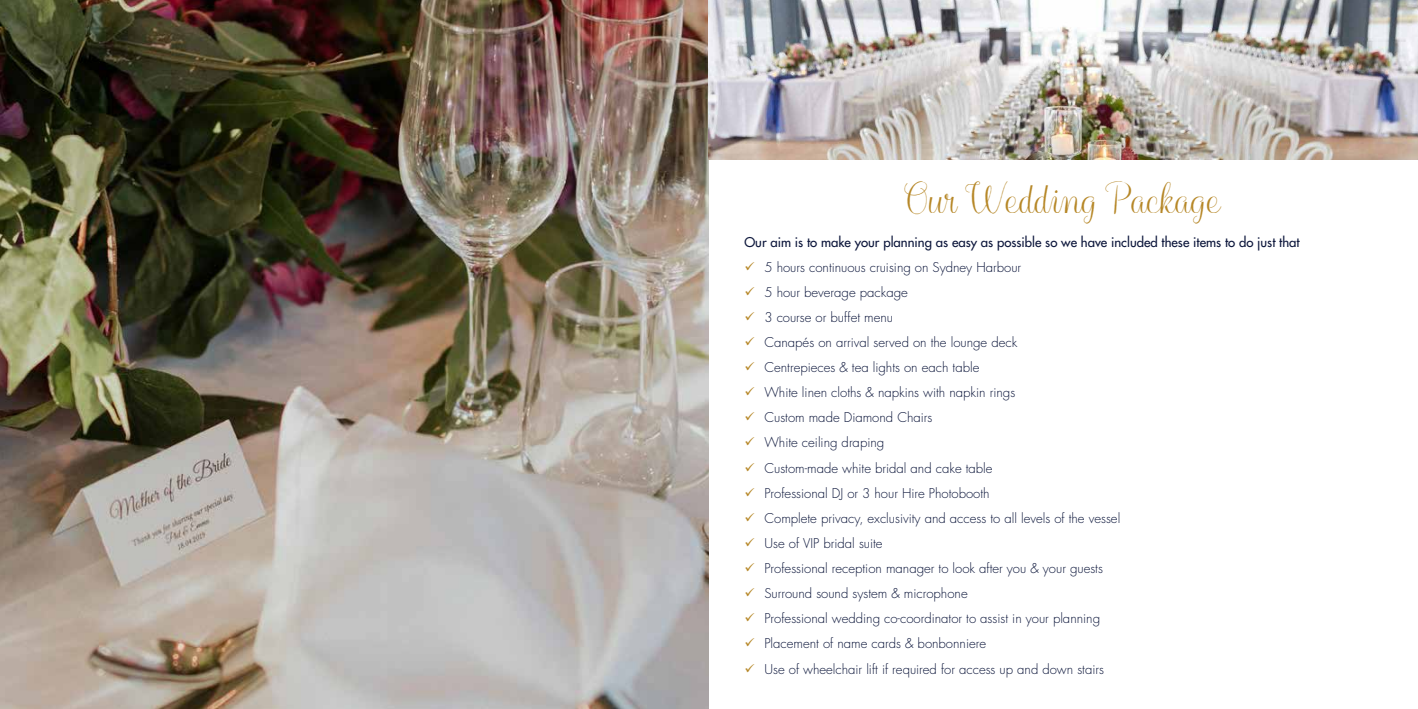
<style>
.page{position:relative;width:1418px;height:709px;background:#fff}
.page>*{position:absolute;margin:0;border:0;box-sizing:border-box;transform-origin:0 0}
.t1{font:37.5px "Balqis";color:#b68727}
.t2{font:300 13.12px/25.1px "Futura Std";color:#0c163b}
.t3{font:500 13.12px "Futura Std";color:#0c163b}
</style>
<div class="page">
<img style="left:0;top:0;width:709px;height:709px">
<img style="left:709px;top:0;width:708px;height:159px">
<h1 class="t1" style="left:906px;top:175px;width:316px">Our Wedding Package</h1>
<p class="t3" style="left:744px;top:233px;width:557px">Our aim is to make your planning as easy as possible so we have included these items to do just that</p>
<p class="t2" style="left:764px;top:255px;width:357px">5 hours continuous cruising on Sydney Harbour<br>5 hour beverage package<br>3 course or buffet menu<br>Canapés on arrival served on the lounge deck<br>Centrepieces &amp; tea lights on each table<br>White linen cloths &amp; napkins with napkin rings<br>Custom made Diamond Chairs<br>White ceiling draping<br>Custom-made white bridal and cake table<br>Professional DJ or 3 hour Hire Photobooth<br>Complete privacy, exclusivity and access to all levels of the vessel Use of VIP bridal suite<br>Professional reception manager to look after you &amp; your guests Surround sound system &amp; microphone<br>Professional wedding co-coordinator to assist in your planning Placement of name cards &amp; bonbonniere<br>Use of wheelchair lift if required for access up and down stairs</p>
</div>
